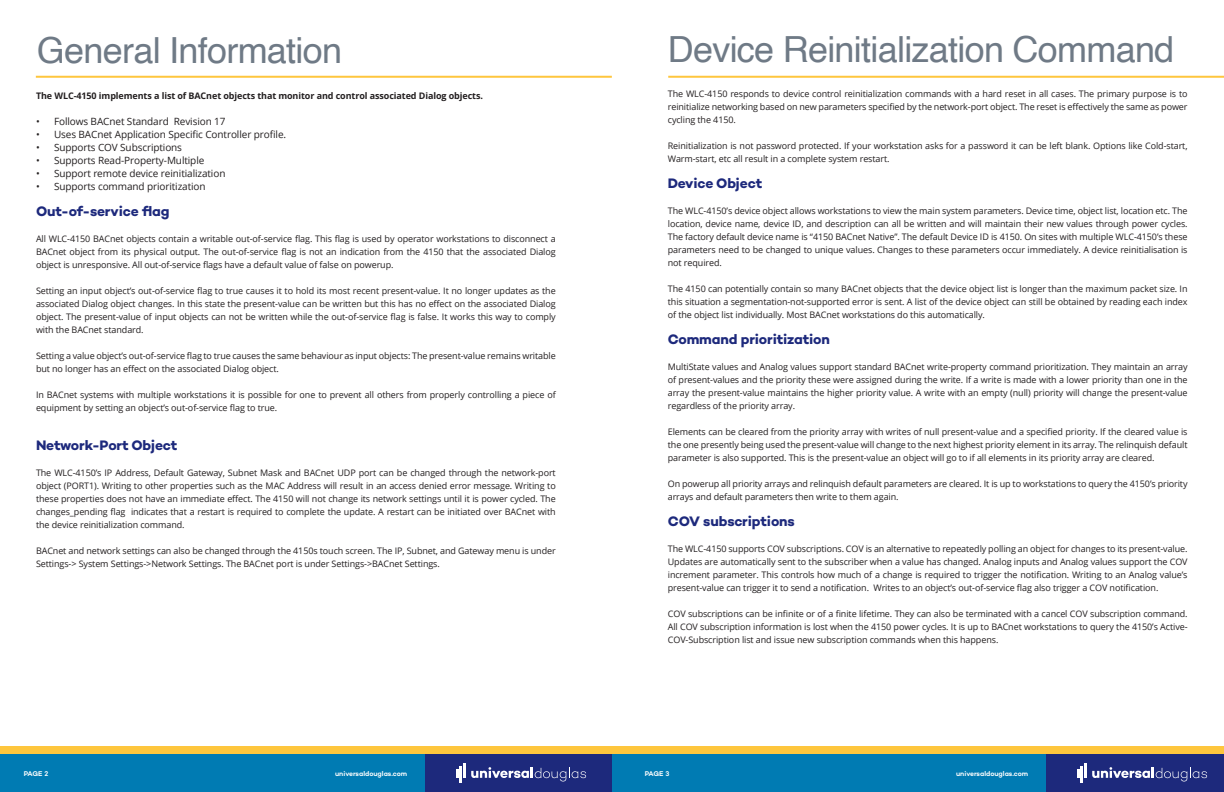
<style>
.page{position:relative;width:1224px;height:792px;background:#fff}
.page>*{position:absolute;margin:0;border:0;box-sizing:border-box;transform-origin:0 0}
.page_headers_grey{font:36px "Helvetica";letter-spacing:-.02em;color:#6f7a86}
.text_12pt{font:700 14px "Campton";letter-spacing:-.01em;color:#1d297c}
.t1{font:10px "Open Sans";letter-spacing:-.01em;color:#231f20}
.text_12pt-2{font:9px/13px "Open Sans";letter-spacing:-.01em;color:#231f20;text-align:justify}
.text_12pt-3{font:700 9px "Open Sans";letter-spacing:-.01em;color:#231f20}
.t2{font:600 7px "Campton";letter-spacing:-.005em;color:#fff}
</style>
<div class="page">
<div style="left:612px;top:747px;width:612px;height:7px;background:#fec63d"></div>
<div style="left:0;top:747px;width:612px;height:7px;background:#fec63d"></div>
<div style="left:612px;top:754px;width:435px;height:38px;background:#007bb3"></div>
<div style="left:0;top:754px;width:426px;height:38px;background:#007bb3"></div>
<div style="left:1047px;top:754px;width:177px;height:38px;background:#1d297c"></div>
<div style="left:426px;top:754px;width:186px;height:38px;background:#1d297c"></div>
<svg style="left:1092px;top:767px;width:115px;height:14px"></svg>
<hr style="left:1084px;top:763px;width:3px;height:15px;background:#fff">
<svg style="left:1077px;top:767px;width:6px;height:16px"></svg>
<svg style="left:471px;top:767px;width:115px;height:14px"></svg>
<hr style="left:463px;top:763px;width:3px;height:15px;background:#fff">
<svg style="left:456px;top:767px;width:6px;height:16px"></svg>
<hr style="left:36px;top:76px;width:576px;height:2px;background:#fec63d">
<hr style="left:668px;top:76px;width:556px;height:2px;background:#fec63d">
<p class="page_headers_grey" style="left:37px;top:23px;width:307px">General Information</p>
<p class="page_headers_grey" style="left:668px;top:21px;width:508px">Device Reinitialization Command</p>
<p class="text_12pt-3" style="left:36px;top:89px;width:449px">The WLC-4150 implements a list of BACnet objects that monitor and control associated Dialog objects.</p>
<p class="t1" style="left:36px;top:114px;width:191px">• Follows BACnet Standard Revision 17</p>
<p class="t1" style="left:36px;top:127px;width:252px">• Uses BACnet Application Specific Controller profile.</p>
<p class="t1" style="left:36px;top:140px;width:148px">• Supports COV Subscriptions</p>
<p class="t1" style="left:36px;top:153px;width:170px">• Supports Read-Property-Multiple</p>
<p class="t1" style="left:36px;top:166px;width:191px">• Support remote device reinitialization</p>
<p class="t1" style="left:36px;top:179px;width:171px">• Supports command prioritization</p>
<p class="text_12pt" style="left:36px;top:202px;width:135px">Out-of-service flag</p>
<p class="text_12pt-2" style="left:36px;top:232px;width:521px">All WLC-4150 BACnet objects contain a writable out-of-service flag. This flag is used by operator workstations to disconnect a BACnet object from its physical output. The out-of-service flag is not an indication from the 4150 that the associated Dialog object is unresponsive. All out-of-service flags have a default value of false on powerup.</p>
<p class="text_12pt-2" style="left:36px;top:284px;width:521px">Setting an input object’s out-of-service flag to true causes it to hold its most recent present-value. It no longer updates as the associated Dialog object changes. In this state the present-value can be written but this has no effect on the associated Dialog object. The present-value of input objects can not be written while the out-of-service flag is false. It works this way to comply with the BACnet standard.</p>
<p class="text_12pt-2" style="left:36px;top:349px;width:521px">Setting a value object’s out-of-service flag to true causes the same behaviour as input objects: The present-value remains writable but no longer has an effect on the associated Dialog object.</p>
<p class="text_12pt-2" style="left:36px;top:388px;width:521px">In BACnet systems with multiple workstations it is possible for one to prevent all others from properly controlling a piece of equipment by setting an object’s out-of-service flag to true.</p>
<p class="text_12pt" style="left:36px;top:436px;width:143px">Network-Port Object</p>
<p class="text_12pt-2" style="left:36px;top:466px;width:521px">The WLC-4150’s IP Address, Default Gateway, Subnet Mask and BACnet UDP port can be changed through the network-port object (PORT1). Writing to other properties such as the MAC Address will result in an access denied error message. Writing to these properties does not have an immediate effect. The 4150 will not change its network settings until it is power cycled. The changes_pending flag indicates that a restart is required to complete the update. A restart can be initiated over BACnet with the device reinitialization command.</p>
<p class="text_12pt-2" style="left:36px;top:544px;width:521px">BACnet and network settings can also be changed through the 4150s touch screen. The IP, Subnet, and Gateway menu is under<br>Settings-&gt; System Settings-&gt;Network Settings. The BACnet port is under Settings-&gt;BACnet Settings.</p>
<p class="text_12pt-2" style="left:668px;top:87px;width:521px">The WLC-4150 responds to device control reinitialization commands with a hard reset in all cases. The primary purpose is to reinitialize networking based on new parameters specified by the network-port object. The reset is effectively the same as power cycling the 4150.</p>
<p class="text_12pt-2" style="left:668px;top:139px;width:521px">Reinitialization is not password protected. If your workstation asks for a password it can be left blank. Options like Cold-start,<br>Warm-start, etc all result in a complete system restart.</p>
<p class="text_12pt" style="left:668px;top:175px;width:96px">Device Object</p>
<p class="text_12pt-2" style="left:668px;top:204px;width:521px">The WLC-4150’s device object allows workstations to view the main system parameters. Device time, object list, location etc. The location, device name, device ID, and description can all be written and will maintain their new values through power cycles.<br>The factory default device name is “4150 BACnet Native”. The default Device ID is 4150. On sites with multiple WLC-4150’s these parameters need to be changed to unique values. Changes to these parameters occur immediately. A device reinitialisation is not required.</p>
<p class="text_12pt-2" style="left:668px;top:282px;width:521px">The 4150 can potentially contain so many BACnet objects that the device object list is longer than the maximum packet size. In this situation a segmentation-not-supported error is sent. A list of the device object can still be obtained by reading each index of the object list individually. Most BACnet workstations do this automatically.</p>
<p class="text_12pt" style="left:668px;top:331px;width:164px">Command prioritization</p>
<p class="text_12pt-2" style="left:668px;top:360px;width:521px">MultiState values and Analog values support standard BACnet write-property command prioritization. They maintain an array of present-values and the priority these were assigned during the write. If a write is made with a lower priority than one in the array the present-value maintains the higher priority value. A write with an empty (null) priority will change the present-value regardless of the priority array.</p>
<p class="text_12pt-2" style="left:668px;top:425px;width:521px">Elements can be cleared from the priority array with writes of null present-value and a specified priority. If the cleared value is the one presently being used the present-value will change to the next highest priority element in its array. The relinquish default parameter is also supported. This is the present-value an object will go to if all elements in its priority array are cleared.</p>
<p class="text_12pt-2" style="left:668px;top:477px;width:521px">On powerup all priority arrays and relinquish default parameters are cleared. It is up to workstations to query the 4150’s priority arrays and default parameters then write to them again.</p>
<p class="text_12pt" style="left:668px;top:513px;width:128px">COV subscriptions</p>
<p class="text_12pt-2" style="left:668px;top:542px;width:521px">The WLC-4150 supports COV subscriptions. COV is an alternative to repeatedly polling an object for changes to its present-value.<br>Updates are automatically sent to the subscriber when a value has changed. Analog inputs and Analog values support the COV increment parameter. This controls how much of a change is required to trigger the notification. Writing to an Analog value’s present-value can trigger it to send a notification. Writes to an object’s out-of-service flag also trigger a COV notification.</p>
<p class="text_12pt-2" style="left:668px;top:607px;width:521px">COV subscriptions can be infinite or of a finite lifetime. They can also be terminated with a cancel COV subscription command.<br>All COV subscription information is lost when the 4150 power cycles. It is up to BACnet workstations to query the 4150’s Active-COV-Subscription list and issue new subscription commands when this happens.</p>
<p class="t2" style="left:24px;top:769px;width:26px">PAGE 2</p>
<p class="t2" style="left:335px;top:769px;width:74px">universaldouglas.com</p>
<p class="t2" style="left:645px;top:769px;width:26px">PAGE 3</p>
<p class="t2" style="left:956px;top:769px;width:74px">universaldouglas.com</p>
</div>
